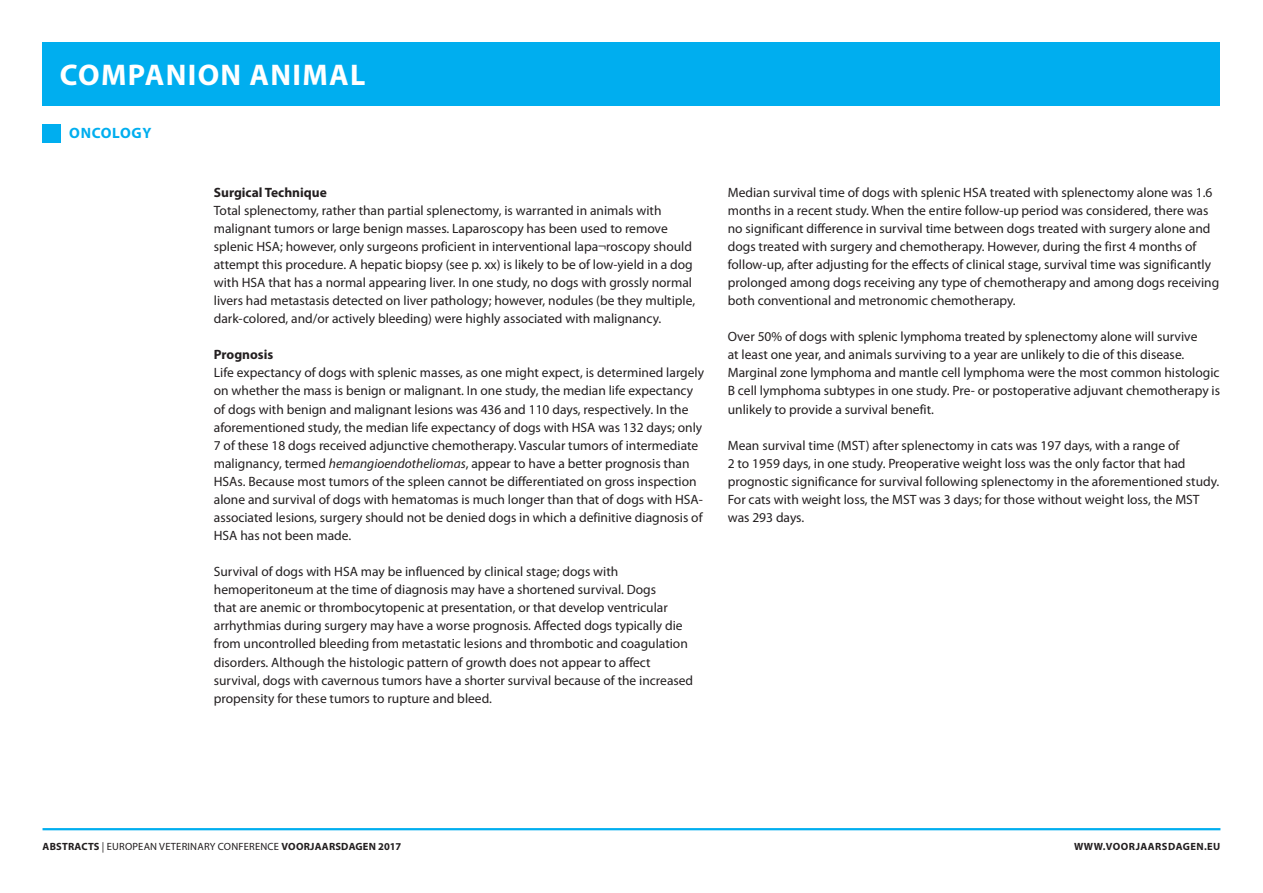
<style>
.page{position:relative;width:1263px;height:893px;background:#fff}
.page>*{position:absolute;margin:0;border:0;box-sizing:border-box;transform-origin:0 0}
.t1{font:700 30px "Myriad Pro";letter-spacing:.045em;color:#fff}
.t2{font:700 15px "Myriad Pro";letter-spacing:.045em;color:#00aeef}
._01_Platte_tekst{font:13.5px/18px "Myriad Pro";color:#231f20}
._03_Tussenkop{font:700 13.5px "Myriad Pro";color:#231f20}
.t3{font:10.5px "Myriad Pro";letter-spacing:.02em;color:#231f20}
.t4{font:700 10.5px "Myriad Pro";letter-spacing:.045em;color:#231f20}
.s1{font-style:italic}
.s2{font-weight:700}
</style>
<div class="page">
<div style="left:43px;top:43px;width:1177px;height:63px;background:#00aeef"></div>
<hr style="left:43px;top:828px;width:1177px;height:2px;background:#00aeef">
<div style="left:43px;top:124px;width:18px;height:18px;background:#00aeef"></div>
<hr style="left:1262px;top:43px;width:1px;height:31px;background:#ed028c">
<h1 class="t1" style="left:60px;top:58px;width:307px">COMPANION ANIMAL</h1>
<p class="t2" style="left:69px;top:125px;width:84px">ONCOLOGY</p>
<p class="_03_Tussenkop" style="left:214px;top:185px;width:115px">Surgical Technique</p>
<p class="_01_Platte_tekst" style="left:214px;top:201px;width:483px">Total splenectomy, rather than partial splenectomy, is warranted in animals with malignant tumors or large benign masses. Laparoscopy has been used to remove splenic HSA; however, only surgeons proficient in interventional lapa¬roscopy should attempt this procedure. A hepatic biopsy (see p. xx) is likely to be of low-yield in a dog with HSA that has a normal appearing liver. In one study, no dogs with grossly normal livers had metastasis detected on liver pathology; however, nodules (be they multiple, dark-colored, and/or actively bleeding) were highly associated with malignancy.</p>
<p class="_03_Tussenkop" style="left:214px;top:347px;width:61px">Prognosis</p>
<p class="_01_Platte_tekst" style="left:214px;top:364px;width:492px">Life expectancy of dogs with splenic masses, as one might expect, is determined largely on whether the mass is benign or malignant. In one study, the median life expectancy of dogs with benign and malignant lesions was 436 and 110 days, respectively. In the aforementioned study, the median life expectancy of dogs with HSA was 132 days; only 7 of these 18 dogs received adjunctive chemotherapy. Vascular tumors of intermediate malignancy, termed <span class="s1">hemangioendotheliomas</span>, appear to have a better prognosis than HSAs. Because most tumors of the spleen cannot be differentiated on gross inspection alone and survival of dogs with hematomas is much longer than that of dogs with HSA&shy;associated lesions, surgery should not be denied dogs in which a definitive diagnosis of HSA has not been made.</p>
<p class="_01_Platte_tekst" style="left:214px;top:563px;width:481px">Survival of dogs with HSA may be influenced by clinical stage; dogs with hemoperitoneum at the time of diagnosis may have a shortened survival. Dogs<br>that are anemic or thrombocytopenic at presentation, or that develop ventricular arrhythmias during surgery may have a worse prognosis. Affected dogs typically die from uncontrolled bleeding from metastatic lesions and thrombotic and coagulation disorders. Although the histologic pattern of growth does not appear to affect survival, dogs with cavernous tumors have a shorter survival because of the increased propensity for these tumors to rupture and bleed.</p>
<p class="_01_Platte_tekst" style="left:728px;top:183px;width:493px">Median survival time of dogs with splenic HSA treated with splenectomy alone was 1.6 months in a recent study. When the entire follow-up period was considered, there was no significant difference in survival time between dogs treated with surgery alone and dogs treated with surgery and chemotherapy. However, during the first 4 months of follow-up, after adjusting for the effects of clinical stage, survival time was significantly prolonged among dogs receiving any type of chemotherapy and among dogs receiving both conventional and metronomic chemotherapy.</p>
<p class="_01_Platte_tekst" style="left:728px;top:328px;width:494px">Over 50% of dogs with splenic lymphoma treated by splenectomy alone will survive<br>at least one year, and animals surviving to a year are unlikely to die of this disease.<br>Marginal zone lymphoma and mantle cell lymphoma were the most common histologic B cell lymphoma subtypes in one study. Pre- or postoperative adjuvant chemotherapy is unlikely to provide a survival benefit.</p>
<p class="_01_Platte_tekst" style="left:728px;top:436px;width:493px">Mean survival time (MST) after splenectomy in cats was 197 days, with a range of<br>2 to 1959 days, in one study. Preoperative weight loss was the only factor that had prognostic significance for survival following splenectomy in the aforementioned study.<br>For cats with weight loss, the MST was 3 days; for those without weight loss, the MST was 293 days.</p>
<p class="t3" style="left:43px;top:841px;width:360px"><span class="s2">ABSTRACTS</span> | EUROPEAN VETERINARY CONFERENCE <span class="s2">VOORJAARSDAGEN 2017</span></p>
<p class="t4" style="left:1074px;top:841px;width:148px">WWW.VOORJAARSDAGEN.EU</p>
</div>
